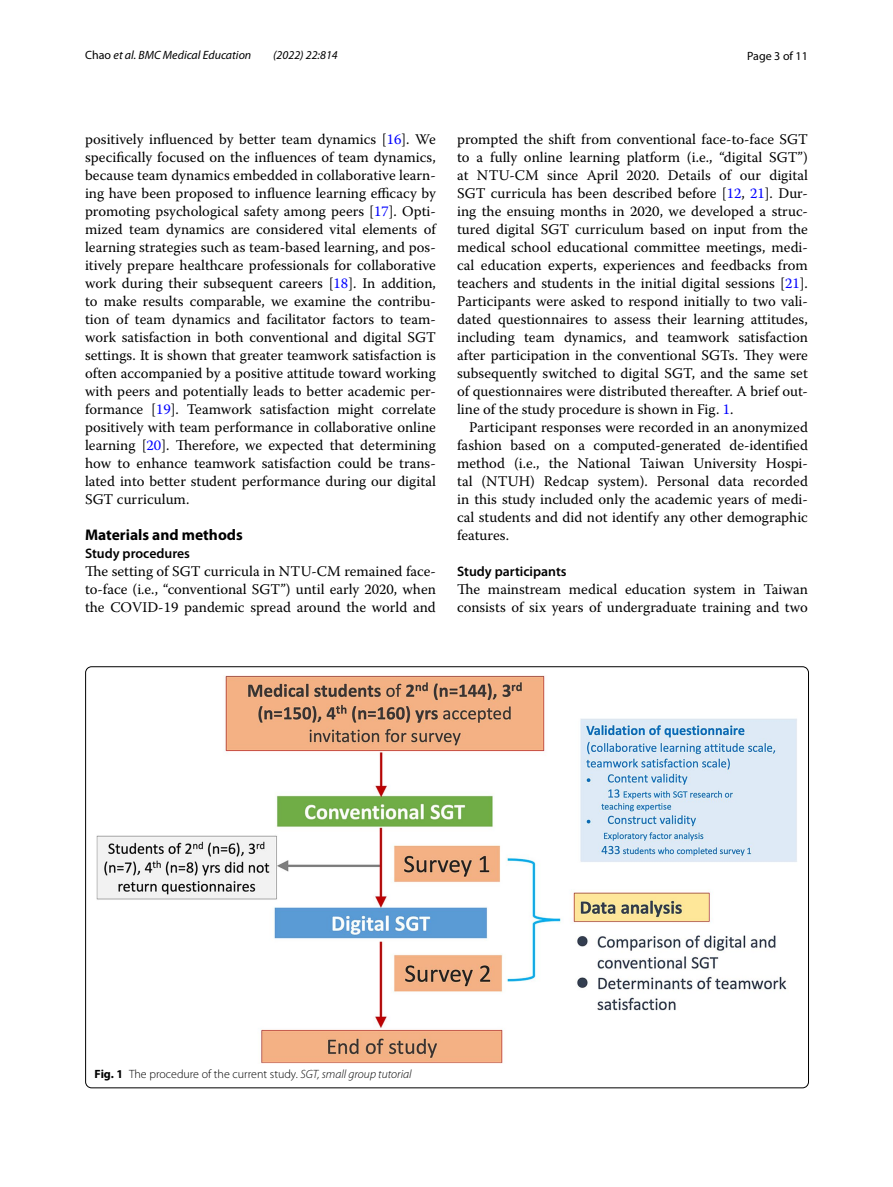
<style>
.page{position:relative;width:893px;height:1187px;background:#fff}
.page>*{position:absolute;margin:0;border:0;box-sizing:border-box;transform-origin:0 0}
.t1{font:700 15.45px "Myriad Pro";color:#000}
.t2{font:14.7px/18px "Warnock Pro";color:#000;text-align:justify}
.t3{font:600 13.8px "Myriad Pro";color:#000}
.t4{font:300 12px "Myriad Pro";color:#000}
.t5{font:italic 12px "Myriad Pro";color:#000}
.t6{font:12px "Myriad Pro";color:#000}
.s1{font-style:normal}
.s2{color:#00f}
.s3{font-weight:700}
.s4{font-style:italic}
</style>
<div class="page">
<img style="left:97px;top:675px;width:700px;height:388px">
<p class="t5" style="left:85px;top:48px;width:168px"><span class="s1">Chao</span> et al. BMC Medical Education</p>
<p class="t5" style="left:273px;top:48px;width:66px">(2022) 22:814</p>
<p class="t6" style="left:747px;top:48px;width:62px">Page 3 of 11</p>
<p class="t2" style="left:85px;top:130px;width:352px">positively influenced by better team dynamics [<span class="s2">16</span>]. We specifically focused on the influences of team dynamics, because team dynamics embedded in collaborative learn&shy;ing have been proposed to influence learning efficacy by promoting psychological safety among peers [<span class="s2">17</span>]. Opti&shy;mized team dynamics are considered vital elements of learning strategies such as team-based learning, and pos&shy;itively prepare healthcare professionals for collaborative work during their subsequent careers [<span class="s2">18</span>]. In addition, to make results comparable, we examine the contribu&shy;tion of team dynamics and facilitator factors to team&shy;work satisfaction in both conventional and digital SGT settings. It is shown that greater teamwork satisfaction is often accompanied by a positive attitude toward working with peers and potentially leads to better academic per&shy;formance [<span class="s2">19</span>]. Teamwork satisfaction might correlate positively with team performance in collaborative online learning [<span class="s2">20</span>]. Therefore, we expected that determining how to enhance teamwork satisfaction could be trans&shy;lated into better student performance during our digital SGT curriculum.</p>
<p class="t1" style="left:85px;top:524px;width:159px">Materials and methods</p>
<p class="t3" style="left:85px;top:544px;width:106px">Study procedures</p>
<p class="t2" style="left:85px;top:562px;width:352px">The setting of SGT curricula in NTU-CM remained face&shy;to-face (i.e., “conventional SGT”) until early 2020, when the COVID-19 pandemic spread around the world and</p>
<p class="t2" style="left:457px;top:130px;width:352px">prompted the shift from conventional face-to-face SGT to a fully online learning platform (i.e., “digital SGT”) at NTU-CM since April 2020. Details of our digital SGT curricula has been described before [<span class="s2">12</span>, <span class="s2">21</span>]. Dur&shy;ing the ensuing months in 2020, we developed a struc&shy;tured digital SGT curriculum based on input from the medical school educational committee meetings, medi&shy;cal education experts, experiences and feedbacks from teachers and students in the initial digital sessions [<span class="s2">21</span>].<br>Participants were asked to respond initially to two vali&shy;dated questionnaires to assess their learning attitudes, including team dynamics, and teamwork satisfaction after participation in the conventional SGTs. They were subsequently switched to digital SGT, and the same set of questionnaires were distributed thereafter. A brief out&shy;line of the study procedure is shown in Fig. <span class="s2">1</span>.</p>
<p class="t2" style="left:457px;top:418px;width:352px;text-indent:12px">Participant responses were recorded in an anonymized fashion based on a computed-generated de-identified method (i.e., the National Taiwan University Hospi&shy;tal (NTUH) Redcap system). Personal data recorded in this study included only the academic years of medi&shy;cal students and did not identify any other demographic features.</p>
<p class="t3" style="left:457px;top:562px;width:111px">Study participants</p>
<p class="t2" style="left:457px;top:580px;width:352px">The mainstream medical education system in Taiwan consists of six years of undergraduate training and two</p>
<p class="t4" style="left:95px;top:1067px;width:319px"><span class="s3">Fig. 1</span> The procedure of the current study. <span class="s4">SGT, small group tutorial</span></p>
</div>
